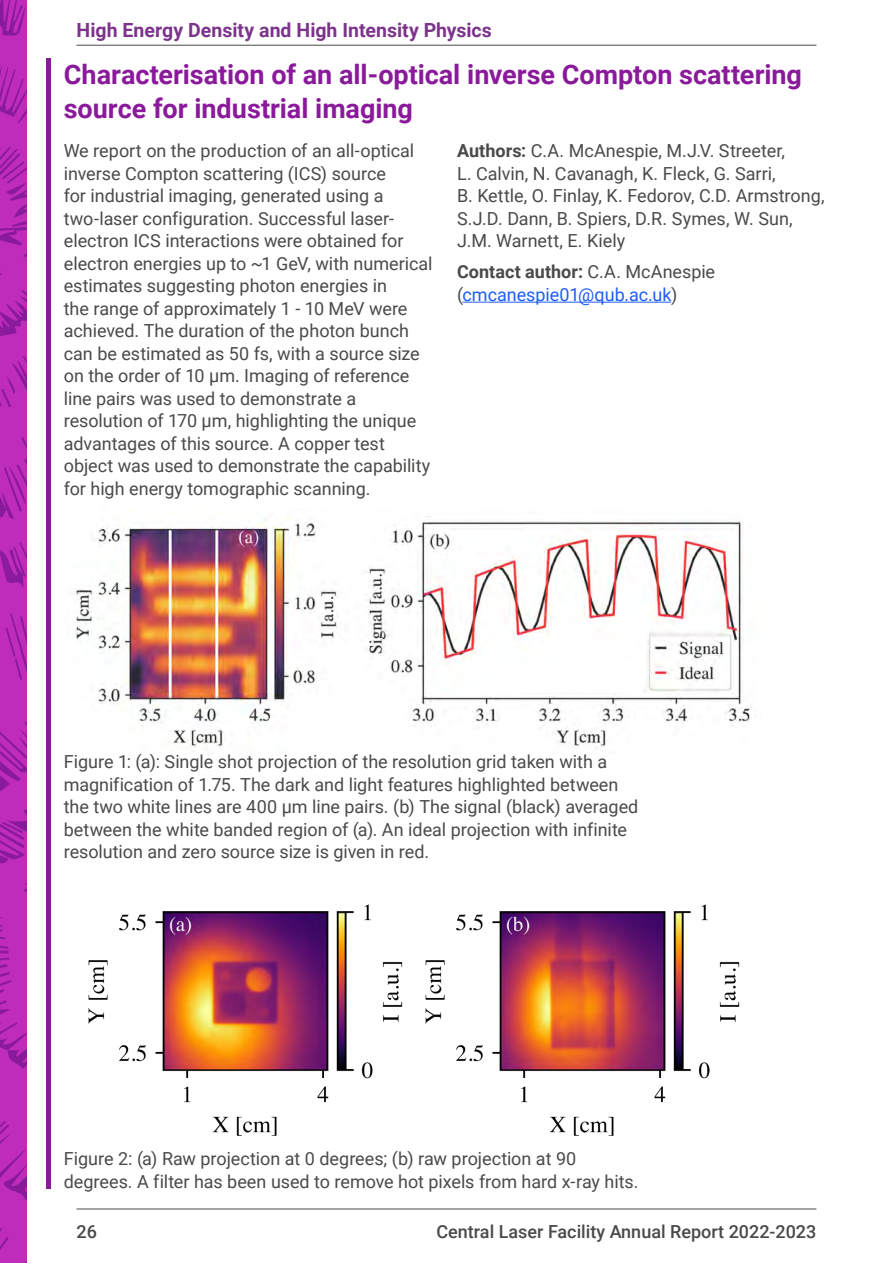
<style>
.page{position:relative;width:893px;height:1263px;background:#fff}
.page>*{position:absolute;margin:0;border:0;box-sizing:border-box;transform-origin:0 0}
.H2_experiment_titles{font:700 27px/33.8px "Roboto";color:#8a1a9b}
.t1{font:700 19.5px "Roboto";color:#7c348b}
.Body_copy{font:18px/22.5px "Roboto";color:#4a4a49}
.Body_copy_light{font:18px/22.5px "Roboto";letter-spacing:-.005em;color:#4a4a49}
.Body_copy-2{font:18px/22.5px "Roboto";color:#1e5df8}
.t2{font:500 18px "Roboto";color:#4a4a49}
.s1{font-weight:700}
.s2{font-weight:700;color:#4a4a49}
.s3{color:#4a4a49}
</style>
<div class="page">
<hr style="left:77px;top:1209px;width:739px;height:1px;background:#4a4a49">
<div style="left:0;top:0;width:27px;height:1263px;background:#bf2bba"></div>
<svg style="left:0;top:0;width:26px;height:36px"></svg>
<svg style="left:0;top:66px;width:27px;height:57px"></svg>
<svg style="left:0;top:437px;width:27px;height:82px"></svg>
<svg style="left:0;top:290px;width:27px;height:46px"></svg>
<svg style="left:0;top:146px;width:27px;height:129px"></svg>
<svg style="left:6px;top:613px;width:21px;height:67px"></svg>
<svg style="left:0;top:356px;width:27px;height:51px"></svg>
<svg style="left:0;top:1228px;width:27px;height:35px"></svg>
<svg style="left:0;top:1121px;width:27px;height:79px"></svg>
<svg style="left:0;top:722px;width:27px;height:142px"></svg>
<svg style="left:0;top:883px;width:27px;height:186px"></svg>
<svg style="left:0;top:542px;width:27px;height:46px"></svg>
<hr style="left:77px;top:45px;width:739px;height:1px;background:#4a4a49">
<hr style="left:462px;top:302px;width:209px;height:1px;background:#1e5df8">
<hr style="left:47px;top:58px;width:4px;height:1131px;background:#8a1a9b">
<img style="left:75px;top:518px;width:681px;height:234px">
<img style="left:88px;top:904px;width:652px;height:232px">
<p class="t1" style="left:77px;top:16px;width:417px">High Energy Density and High Intensity Physics</p>
<h2 class="H2_experiment_titles" style="left:64px;top:57px;width:740px">Characterisation of an all-optical inverse Compton scattering source for industrial imaging</h2>
<p class="Body_copy" style="left:64px;top:139px;width:370px">We report on the production of an all-optical inverse Compton scattering (ICS) source<br>for industrial imaging, generated using a two-laser configuration. Successful laser&shy;electron ICS interactions were obtained for electron energies up to ~1 GeV, with numerical estimates suggesting photon energies in<br>the range of approximately 1 - 10 MeV were achieved. The duration of the photon bunch can be estimated as 50 fs, with a source size on the order of 10 µm. Imaging of reference line pairs was used to demonstrate a resolution of 170 µm, highlighting the unique advantages of this source. A copper test object was used to demonstrate the capability for high energy tomographic scanning.</p>
<p class="Body_copy" style="left:457px;top:139px;width:369px"><span class="s1">Authors:</span> C.A. McAnespie, M.J.V. Streeter,<br>L. Calvin, N. Cavanagh, K. Fleck, G. Sarri,<br>B. Kettle, O. Finlay, K. Fedorov, C.D. Armstrong, S.J.D. Dann, B. Spiers, D.R. Symes, W. Sun, J.M. Warnett, E. Kiely</p>
<p class="Body_copy-2" style="left:457px;top:260px;width:260px"><span class="s2">Contact author:</span> <span class="s3">C.A. McAnespie (</span>cmcanespie01@qub.ac.uk<span class="s3">)</span></p>
<p class="Body_copy_light" style="left:64px;top:750px;width:576px">Figure 1: (a): Single shot projection of the resolution grid taken with a magnification of 1.75. The dark and light features highlighted between the two white lines are 400 µm line pairs. (b) The signal (black) averaged between the white banded region of (a). An ideal projection with infinite resolution and zero source size is given in red.</p>
<p class="Body_copy_light" style="left:64px;top:1147px;width:576px">Figure 2: (a) Raw projection at 0 degrees; (b) raw projection at 90 degrees. A filter has been used to remove hot pixels from hard x-ray hits.</p>
<p class="t2" style="left:77px;top:1218px;width:22px">26</p>
<p class="t2" style="left:436px;top:1218px;width:381px">Central Laser Facility Annual Report 2022-2023</p>
</div>
